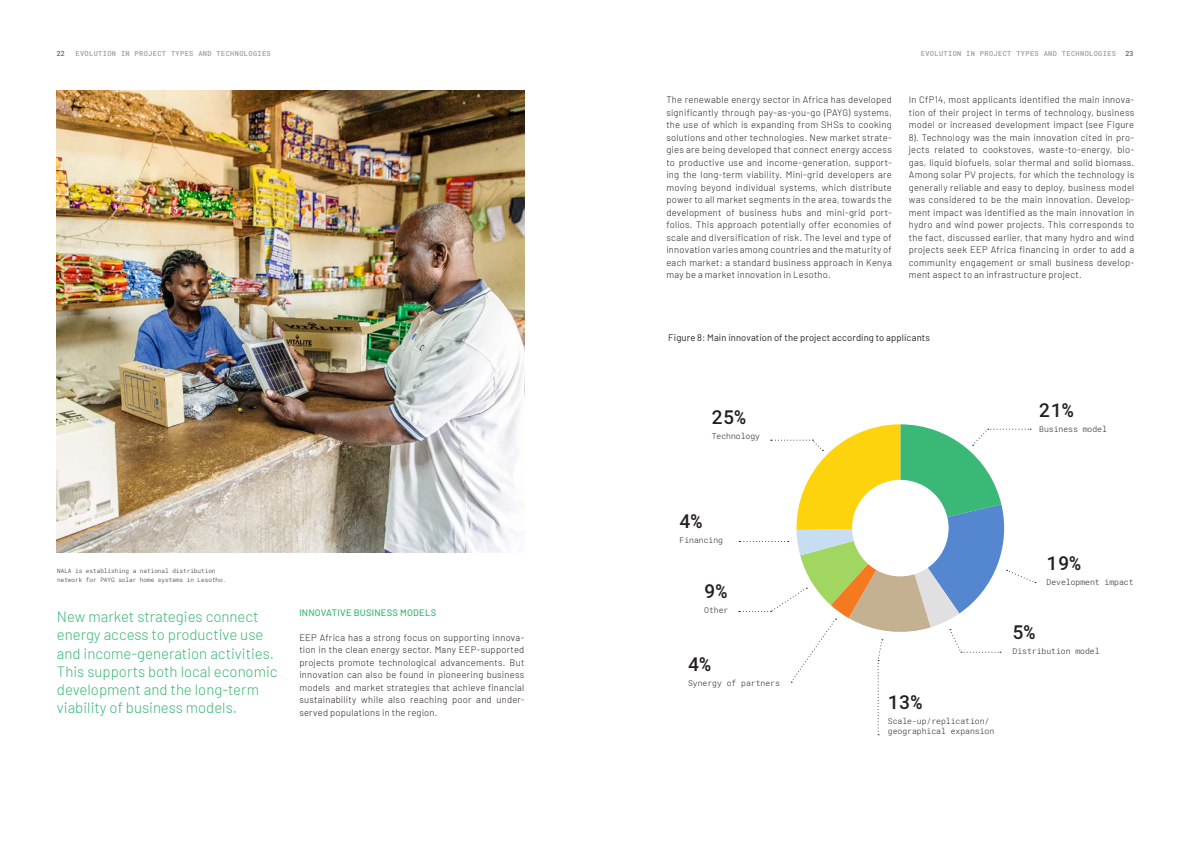
<style>
.page{position:relative;width:1191px;height:842px;background:#fff}
.page>*{position:absolute;margin:0;border:0;box-sizing:border-box;transform-origin:0 0}
.t1{font:500 19px "Roboto Mono";color:#231f20}
.t2{font:300 15px/18px "Barlow";color:#3ab875}
.texte_de_base{font:300 9.4px/12.5px "Barlow";letter-spacing:.025em;color:#231f20;text-align:justify}
.texte_de_base-2{font:9.4px "Barlow";letter-spacing:.015em;color:#231f20}
.texte_de_base-3{font:500 9.4px "Barlow";letter-spacing:.02em;color:#3ab875}
.t3{font:300 8.1px/10.7px "Roboto Mono";color:#231f20}
.titre{font:500 7px "Roboto Mono";letter-spacing:.05em;color:#9d9fa2}
.t4{font:7px "Roboto Mono";color:#3e3e3f}
.t5{font:300 6px/9px "Roboto Mono";color:#231f20}
</style>
<div class="page">
<svg style="left:738px;top:424px;width:298px;height:311px"></svg>
<img style="left:57px;top:91px;width:467px;height:462px">
<p class="t4" style="left:57px;top:49px;width:10px">22</p>
<p class="t4" style="left:1125px;top:49px;width:10px">23</p>
<p class="titre" style="left:75px;top:49px;width:197px">EVOLUTION IN PROJECT TYPES AND TECHNOLOGIES</p>
<p class="titre" style="left:920px;top:49px;width:197px">EVOLUTION IN PROJECT TYPES AND TECHNOLOGIES</p>
<p class="texte_de_base" style="left:666px;top:93px;width:227px">The renewable energy sector in Africa has developed significantly through pay-as-you-go (PAYG) systems, the use of which is expanding from SHSs to cooking solutions and other technologies. New market strate&shy;gies are being developed that connect energy access to productive use and income-generation, support&shy;ing the long-term viability. Mini-grid developers are moving beyond individual systems, which distribute power to all market segments in the area, towards the development of business hubs and mini-grid port&shy;folios. This approach potentially offer economies of scale and diversification of risk. The level and type of innovation varies among countries and the maturity of each market: a standard business approach in Kenya may be a market innovation in Lesotho.</p>
<p class="texte_de_base" style="left:909px;top:93px;width:227px">In CfP14, most applicants identified the main innova&shy;tion of their project in terms of technology, business model or increased development impact (see Figure 8). Technology was the main innovation cited in pro&shy;jects related to cookstoves, waste-to-energy, bio&shy;gas, liquid biofuels, solar thermal and solid biomass.<br>Among solar PV projects, for which the technology is generally reliable and easy to deploy, business model was considered to be the main innovation. Develop&shy;ment impact was identified as the main innovation in hydro and wind power projects. This corresponds to the fact, discussed earlier, that many hydro and wind projects seek EEP Africa financing in order to add a community engagement or small business develop&shy;ment aspect to an infrastructure project.</p>
<p class="t5" style="left:57px;top:567px;width:171px">NALA is establishing a national distribution network for PAYG solar home systems in Lesotho.</p>
<p class="t2" style="left:57px;top:607px;width:222px">New market strategies connect energy access to productive use and income-generation activities.<br>This supports both local economic development and the long-term viability of business models.</p>
<p class="texte_de_base-3" style="left:299px;top:606px;width:138px">INNOVATIVE BUSINESS MODELS</p>
<p class="texte_de_base" style="left:299px;top:631px;width:226px">EEP Africa has a strong focus on supporting innova&shy;tion in the clean energy sector. Many EEP-supported projects promote technological advancements. But innovation can also be found in pioneering business models and market strategies that achieve financial sustainability while also reaching poor and under&shy;served populations in the region.</p>
<p class="texte_de_base-2" style="left:668px;top:331px;width:263px">Figure 8: Main innovation of the project according to applicants</p>
<p class="t1" style="left:711px;top:404px;width:36px">25%</p>
<p class="t3" style="left:711px;top:431px;width:50px">Technology</p>
<p class="t1" style="left:1039px;top:397px;width:36px">21%</p>
<p class="t3" style="left:1039px;top:424px;width:69px">Business model</p>
<p class="t1" style="left:679px;top:508px;width:24px">4%</p>
<p class="t3" style="left:679px;top:535px;width:45px">Financing</p>
<p class="t1" style="left:704px;top:578px;width:24px">9%</p>
<p class="t3" style="left:704px;top:605px;width:26px">Other</p>
<p class="t1" style="left:688px;top:651px;width:24px">4%</p>
<p class="t3" style="left:688px;top:677px;width:93px">Synergy of partners</p>
<p class="t1" style="left:888px;top:689px;width:36px">13%</p>
<p class="t3" style="left:888px;top:715px;width:108px">Scale-up/replication/ geographical expansion</p>
<p class="t1" style="left:1046px;top:550px;width:36px">19%</p>
<p class="t3" style="left:1046px;top:577px;width:88px">Development impact</p>
<p class="t1" style="left:1012px;top:619px;width:24px">5%</p>
<p class="t3" style="left:1012px;top:645px;width:88px">Distribution model</p>
</div>
